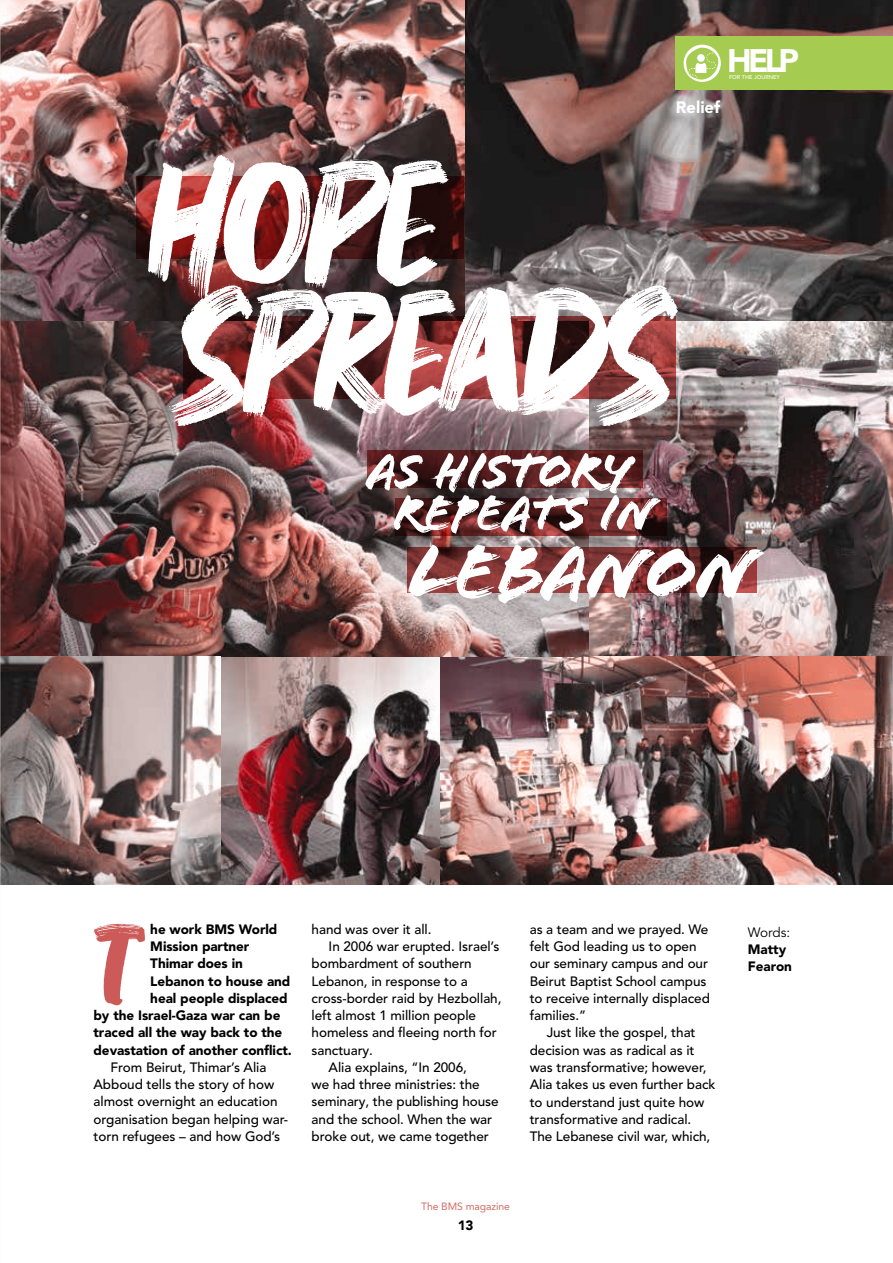
<style>
.page{position:relative;width:893px;height:1263px;background:#fff}
.page>*{position:absolute;margin:0;border:0;box-sizing:border-box;transform-origin:0 0}
.t1{font:159.45px/129.3px "Rough Battle";letter-spacing:-.075em;color:#fff}
.t2{font:107.25px "Rough Battle";color:#cc5a58}
.t3{font:81px "Flood Std";letter-spacing:-.03em;color:#fff}
.t4{font:52.5px/42px "Flood Std";letter-spacing:-.03em;color:#fff;text-align:center}
.t5{font:900 32.55px "Avenir";color:#fff}
.t6{font:900 16.5px "Avenir LT Pro";color:#fff}
.t7{font:500 13.5px/17.2px "Avenir LT Pro";letter-spacing:-.005em;color:#000}
.t8{font:900 13.5px/17.2px "Avenir LT Pro";letter-spacing:-.005em;color:#000}
.t9{font:13.5px "Avenir LT Pro";letter-spacing:-.01em;color:#000}
.t10{font:900 13.5px "Avenir";color:#000}
.t11{font:10.5px "Avenir LT Pro";letter-spacing:-.01em;color:#d06d63}
.t12{font:500 5.55px "Avenir";color:#fff}
</style>
<div class="page">
<img style="left:1px;top:0;width:892px;height:885px">
<svg style="left:136px;top:176px;width:327px;height:83px;background:#5e1716"></svg>
<svg style="left:183px;top:316px;width:493px;height:83px;background:#7c2f2f"></svg>
<svg style="left:367px;top:451px;width:276px;height:37px;background:#531d1e"></svg>
<svg style="left:395px;top:499px;width:271px;height:37px;background:#561f1f"></svg>
<svg style="left:407px;top:547px;width:350px;height:45px;background:#762f2f"></svg>
<img style="left:0;top:0;width:1px;height:1263px">
<div style="left:676px;top:37px;width:217px;height:53px;background:#a5cb50"></div>
<svg style="left:684px;top:45px;width:37px;height:37px"></svg>
<svg style="left:685px;top:47px;width:34px;height:35px"></svg>
<p class="t6" style="left:676px;top:97px;width:46px">Relief</p>
<h3 class="t5" style="left:727px;top:33px;width:73px">HELP</h3>
<p class="t12" style="left:729px;top:72px;width:52px">FOR THE JOURNEY</p>
<h1 class="t1" style="left:148px;top:158px;width:528px">HOPE<br>SPREADS</h1>
<h3 class="t4" style="left:367px;top:450px;width:290px">AS HISTORY<br>REPEATS IN</h3>
<h3 class="t3" style="left:407px;top:525px;width:351px">LEBANON</h3>
<h2 class="t2" style="left:95px;top:901px;width:53px">T</h2>
<p class="t8" style="left:150px;top:920px;width:129px">he work BMS World</p>
<p class="t8" style="left:150px;top:938px;width:101px">Mission partner</p>
<p class="t8" style="left:150px;top:955px;width:94px">Thimar does in</p>
<p class="t8" style="left:150px;top:972px;width:142px">Lebanon to house and</p>
<p class="t8" style="left:150px;top:989px;width:139px">heal people displaced</p>
<p class="t8" style="left:94px;top:1007px;width:188px">by the Israel-Gaza war can be</p>
<p class="t8" style="left:94px;top:1024px;width:190px">traced all the way back to the</p>
<p class="t8" style="left:94px;top:1041px;width:200px">devastation of another conflict.</p>
<p class="t7" style="left:94px;top:1059px;width:196px;text-indent:17px">From Beirut, Thimar’s Alia<br>Abboud tells the story of how almost overnight an education organisation began helping war&shy;torn refugees – and how God’s</p>
<p class="t7" style="left:312px;top:921px;width:121px">hand was over it all.</p>
<p class="t7" style="left:329px;top:938px;width:172px">In 2006 war erupted. Israel’s</p>
<p class="t7" style="left:312px;top:955px;width:162px">bombardment of southern</p>
<p class="t7" style="left:312px;top:972px;width:158px">Lebanon, in response to a</p>
<p class="t7" style="left:312px;top:990px;width:191px">cross-border raid by Hezbollah,</p>
<p class="t7" style="left:312px;top:1007px;width:166px">left almost 1 million people</p>
<p class="t7" style="left:312px;top:1024px;width:187px">homeless and fleeing north for</p>
<p class="t7" style="left:312px;top:1041px;width:63px">sanctuary.</p>
<p class="t7" style="left:329px;top:1059px;width:140px">Alia explains, “In 2006,</p>
<p class="t7" style="left:312px;top:1076px;width:169px">we had three ministries: the</p>
<p class="t7" style="left:312px;top:1093px;width:189px">seminary, the publishing house</p>
<p class="t7" style="left:312px;top:1111px;width:182px">and the school. When the war</p>
<p class="t7" style="left:312px;top:1128px;width:179px">broke out, we came together</p>
<p class="t7" style="left:530px;top:921px;width:182px">as a team and we prayed. We felt God leading us to open our seminary campus and our<br>Beirut Baptist School campus to receive internally displaced families.”</p>
<p class="t7" style="left:530px;top:1024px;width:187px;text-indent:17px">Just like the gospel, that decision was as radical as it was transformative; however,<br>Alia takes us even further back to understand just quite how transformative and radical.<br>The Lebanese civil war, which,</p>
<p class="t11" style="left:421px;top:1199px;width:91px">The BMS magazine</p>
<p class="t10" style="left:458px;top:1214px;width:17px">13</p>
<p class="t9" style="left:748px;top:924px;width:44px">Words:</p>
<p class="t8" style="left:748px;top:941px;width:46px">Matty<br>Fearon</p>
</div>
